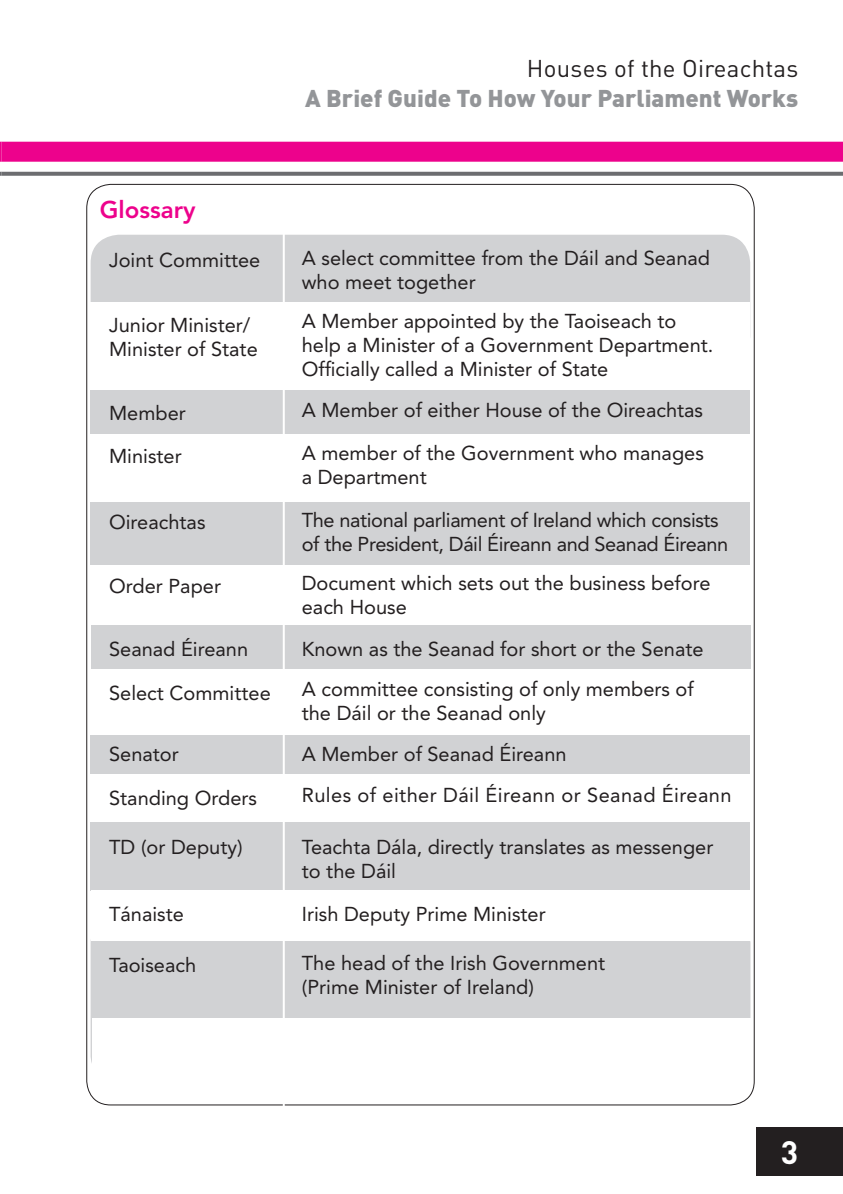
<style>
.page{position:relative;width:843px;height:1194px;background:#fff}
.page>*{position:absolute;margin:0;border:0;box-sizing:border-box;transform-origin:0 0}
.t1{font:700 32px "DIN";color:#fff}
.t2{font:900 24px "DIN";color:#939598}
.t3{font:24px "DIN";letter-spacing:.01em;color:#231f20}
.t4{font:800 24px "Avenir";color:#ed028c}
.t5{font:20px/24px "Avenir";color:#231f20}
.t6{font:20px/24px "Avenir";letter-spacing:-.02em;color:#231f20}
.t7{font:20px "Avenir";letter-spacing:.02em;color:#231f20}
</style>
<div class="page">
<hr style="left:0;top:142px;width:2px;height:20px;background:#ed028c">
<div style="left:2px;top:142px;width:840px;height:20px;background:#ed028c"></div>
<svg style="left:2px;top:172px;width:840px;height:4px;background:#747578"></svg>
<div style="left:91px;top:625px;width:659px;height:61px;background:#d1d2d4"></div>
<div style="left:91px;top:364px;width:659px;height:70px;background:#d1d2d4"></div>
<div style="left:91px;top:235px;width:659px;height:128px;background:#d1d2d4;border-radius:28px"></div>
<div style="left:91px;top:919px;width:659px;height:161px;background:#d1d2d4;border-radius:24px"></div>
<div style="left:91px;top:302px;width:659px;height:87px;background:#fff"></div>
<div style="left:91px;top:502px;width:659px;height:67px;background:#d1d2d4"></div>
<div style="left:91px;top:565px;width:659px;height:60px;background:#fff"></div>
<div style="left:91px;top:669px;width:659px;height:51px;background:#fff"></div>
<div style="left:91px;top:735px;width:659px;height:38px;background:#d1d2d4"></div>
<div style="left:91px;top:822px;width:659px;height:68px;background:#d1d2d4"></div>
<div style="left:91px;top:890px;width:659px;height:51px;background:#fff"></div>
<hr style="left:283px;top:228px;width:2px;height:879px;background:#fff">
<div style="left:92px;top:1018px;width:659px;height:62px;background:#fff"></div>
<div style="left:756px;top:1127px;width:86px;height:48px;background:#231f20"></div>
<p class="t4" style="left:100px;top:196px;width:97px">Glossary</p>
<p class="t3" style="left:527px;top:53px;width:273px">Houses of the Oireachtas</p>
<p class="t2" style="left:305px;top:82px;width:494px">A Brief Guide To How Your Parliament Works</p>
<p class="t5" style="left:109px;top:248px;width:153px">Joint Committee</p>
<p class="t5" style="left:302px;top:246px;width:410px">A select committee from the Dáil and Seanad who meet together</p>
<p class="t5" style="left:109px;top:313px;width:150px">Junior Minister/<br>Minister of State</p>
<p class="t5" style="left:302px;top:309px;width:413px">A Member appointed by the Taoiseach to help a Minister of a Government Department.<br>Officially called a Minister of State</p>
<p class="t5" style="left:109px;top:402px;width:78px">Member</p>
<p class="t5" style="left:302px;top:399px;width:402px">A Member of either House of the Oireachtas</p>
<p class="t5" style="left:109px;top:444px;width:74px">Minister</p>
<p class="t5" style="left:302px;top:441px;width:403px">A member of the Government who manages a Department</p>
<p class="t5" style="left:109px;top:510px;width:98px">Oireachtas</p>
<p class="t6" style="left:302px;top:508px;width:428px">The national parliament of Ireland which consists of the President, Dáil Éireann and Seanad Éireann</p>
<p class="t5" style="left:109px;top:574px;width:113px">Order Paper</p>
<p class="t5" style="left:302px;top:571px;width:410px">Document which sets out the business before each House</p>
<p class="t5" style="left:109px;top:637px;width:140px">Seanad Éireann</p>
<p class="t5" style="left:302px;top:637px;width:403px">Known as the Seanad for short or the Senate</p>
<p class="t5" style="left:109px;top:681px;width:163px">Select Committee</p>
<p class="t5" style="left:302px;top:677px;width:393px">A committee consisting of only members of the Dáil or the Seanad only</p>
<p class="t5" style="left:109px;top:742px;width:71px">Senator</p>
<p class="t5" style="left:302px;top:742px;width:266px">A Member of Seanad Éireann</p>
<p class="t5" style="left:109px;top:786px;width:149px">Standing Orders</p>
<p class="t7" style="left:302px;top:784px;width:431px">Rules of either Dáil Éireann or Seanad Éireann</p>
<p class="t5" style="left:109px;top:835px;width:135px">TD (or Deputy)</p>
<p class="t5" style="left:302px;top:835px;width:413px">Teachta Dála, directly translates as messenger to the Dáil</p>
<p class="t5" style="left:109px;top:902px;width:76px">Tánaiste</p>
<p class="t5" style="left:302px;top:902px;width:245px">Irish Deputy Prime Minister</p>
<p class="t5" style="left:109px;top:953px;width:89px">Taoiseach</p>
<p class="t5" style="left:302px;top:951px;width:305px">The head of the Irish Government (Prime Minister of Ireland)</p>
<h1 class="t1" style="left:780px;top:1131px;width:19px">3</h1>
</div>
